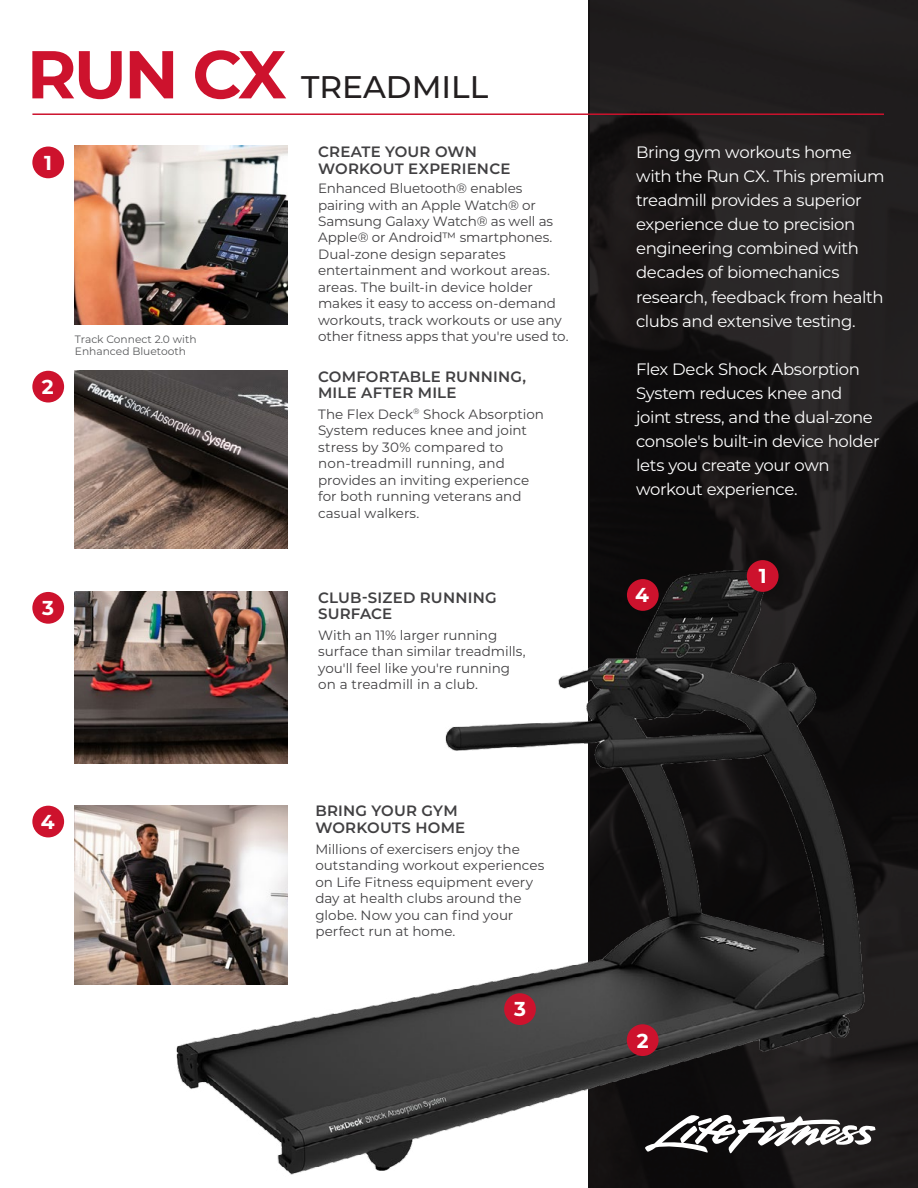
<style>
.page{position:relative;width:918px;height:1188px;background:#fff}
.page>*{position:absolute;margin:0;border:0;box-sizing:border-box;transform-origin:0 0}
.t1{font:500 31.2px "Montserrat";color:#231f20}
.t2{font:700 20.1px "Montserrat";color:#fff}
.t3{font:16.5px/24px "Montserrat";letter-spacing:-.025em;color:#fff}
.t4{font:600 15px/16.5px "Montserrat";letter-spacing:.015em;color:#414042}
.t5{font:13.5px/16.5px "Montserrat";color:#414042}
.t6{font:10.65px/12px "Montserrat";color:#58595b}
.s1{font-weight:700;font-size:67.5px;color:#cd122d}
</style>
<div class="page">
<svg style="left:588px;top:0;width:330px;height:1188px;background:#1b1919"></svg>
<hr style="left:32px;top:113px;width:852px;height:2px;background:#cd122d">
<img style="left:75px;top:806px;width:95px;height:179px">
<img style="left:75px;top:146px;width:212px;height:179px">
<img style="left:75px;top:370px;width:212px;height:179px">
<img style="left:170px;top:558px;width:704px;height:630px">
<div style="left:627px;top:1024px;width:32px;height:32px;background:#cd122d;border-radius:50%"></div>
<div style="left:627px;top:579px;width:32px;height:32px;background:#cd122d;border-radius:50%"></div>
<div style="left:747px;top:560px;width:32px;height:32px;background:#cd122d;border-radius:50%"></div>
<div style="left:504px;top:993px;width:32px;height:32px;background:#cd122d;border-radius:50%"></div>
<div style="left:32px;top:806px;width:32px;height:31px;background:#cd122d;border-radius:50%"></div>
<div style="left:32px;top:592px;width:32px;height:32px;background:#cd122d;border-radius:50%"></div>
<div style="left:32px;top:371px;width:32px;height:32px;background:#cd122d;border-radius:50%"></div>
<div style="left:32px;top:147px;width:32px;height:31px;background:#cd122d;border-radius:50%"></div>
<img style="left:75px;top:592px;width:212px;height:172px">
<h1 class="t1" style="left:27px;top:65px;width:463px"><span class="s1">RUN CX</span> TREADMILL</h1>
<h2 class="t2" style="left:44px;top:148px;width:9px">1</h2>
<h2 class="t2" style="left:42px;top:372px;width:13px">2</h2>
<p class="t6" style="left:75px;top:332px;width:123px">Track Connect 2.0 with<br>Enhanced Bluetooth</p>
<h2 class="t2" style="left:42px;top:594px;width:13px">3</h2>
<h2 class="t2" style="left:41px;top:807px;width:15px">4</h2>
<p class="t4" style="left:318px;top:143px;width:194px">CREATE YOUR OWN<br>WORKOUT EXPERIENCE</p>
<p class="t5" style="left:318px;top:179px;width:252px">Enhanced Bluetooth® enables pairing with an Apple Watch® or<br>Samsung Galaxy Watch® as well as<br>Apple® or Android™ smartphones.<br>Dual-zone design separates entertainment and workout areas. areas. The built-in device holder makes it easy to access on-demand workouts, track workouts or use any other fitness apps that you're used to.</p>
<p class="t4" style="left:318px;top:367px;width:210px">COMFORTABLE RUNNING,<br>MILE AFTER MILE</p>
<p class="t5" style="left:318px;top:405px;width:227px">The Flex Deck<sup>®</sup> Shock Absorption<br>System reduces knee and joint stress by 30% compared to non-treadmill running, and provides an inviting experience for both running veterans and casual walkers.</p>
<p class="t4" style="left:318px;top:588px;width:180px">CLUB-SIZED RUNNING<br>SURFACE</p>
<p class="t5" style="left:318px;top:626px;width:209px">With an 11% larger running surface than similar treadmills, you'll feel like you're running on a treadmill in a club.</p>
<p class="t4" style="left:315px;top:802px;width:151px">BRING YOUR GYM<br>WORKOUTS HOME</p>
<p class="t5" style="left:315px;top:840px;width:231px">Millions of exercisers enjoy the outstanding workout experiences on Life Fitness equipment every day at health clubs around the globe. Now you can find your perfect run at home.</p>
<h2 class="t2" style="left:514px;top:995px;width:13px">3</h2>
<p class="t3" style="left:636px;top:140px;width:250px">Bring gym workouts home with the Run CX. This premium treadmill provides a superior experience due to precision engineering combined with decades of biomechanics research, feedback from health clubs and extensive testing.</p>
<p class="t3" style="left:636px;top:356px;width:245px">Flex Deck Shock Absorption<br>System reduces knee and joint stress, and the dual-zone console's built-in device holder lets you create your own workout experience.</p>
<h2 class="t2" style="left:635px;top:581px;width:15px">4</h2>
<h2 class="t2" style="left:759px;top:562px;width:9px">1</h2>
<h2 class="t2" style="left:637px;top:1026px;width:13px">2</h2>
</div>
